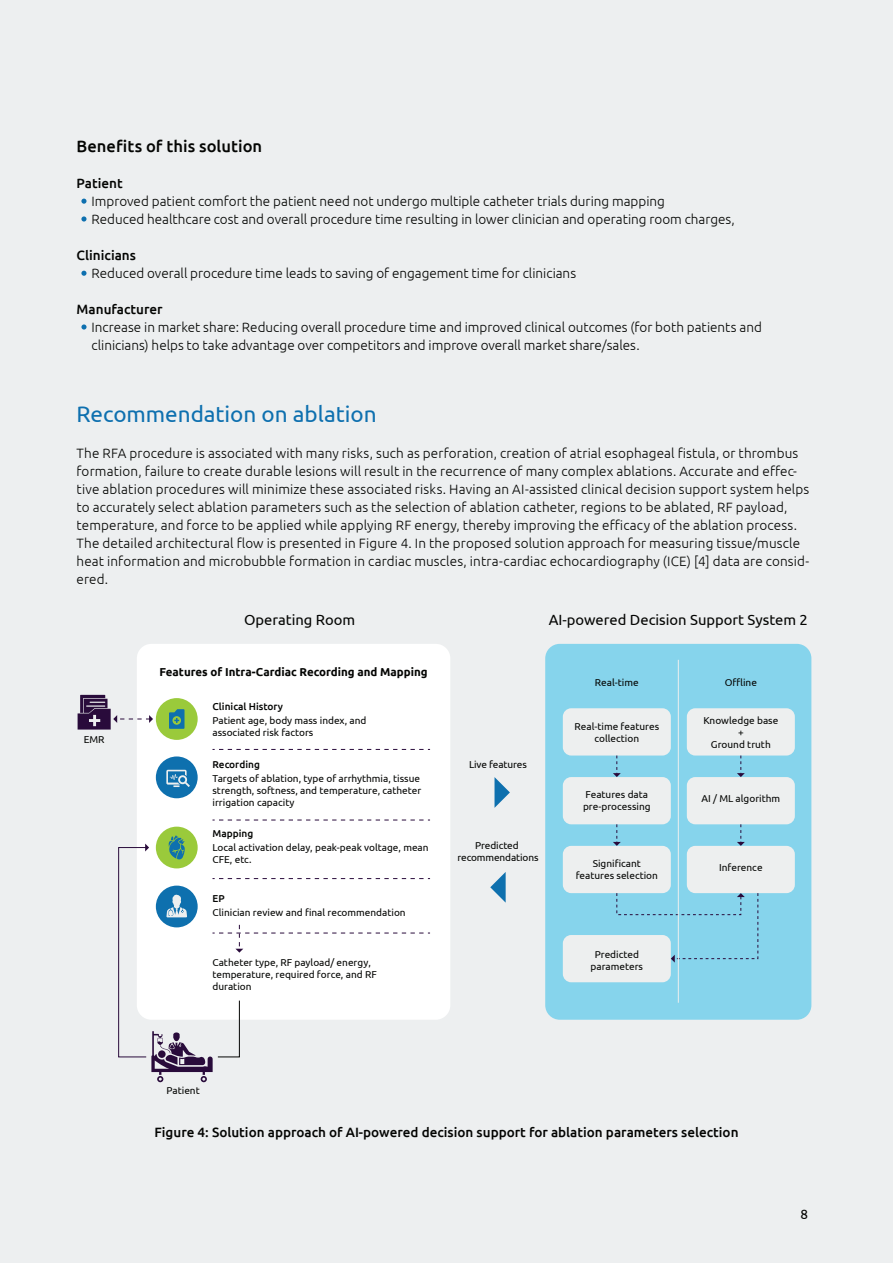
<style>
.page{position:relative;width:893px;height:1263px;background:#edeff0}
.page>*{position:absolute;margin:0;border:0;box-sizing:border-box;transform-origin:0 0}
.t1{font:22.5px "Ubuntu";color:#0e70af}
.t2{font:500 16.5px "Ubuntu";letter-spacing:.005em;color:#040503}
.t3{font:14.7px "Ubuntu";color:#040503}
.t4{font:300 13.5px/18px "Ubuntu";letter-spacing:.01em;color:#040503}
.t5{font:500 13.5px "Ubuntu";color:#040503}
.t6{font:13.5px "Ubuntu";color:#040503}
.t7{font:700 11.55px "Ubuntu";color:#040503}
.t8{font:10.05px/12px "Ubuntu";color:#040503;text-align:center}
.t9{font:500 10.05px "Ubuntu";color:#040503}
</style>
<div class="page">
<div style="left:137px;top:644px;width:313px;height:376px;background:#fff;border-radius:15px"></div>
<div style="left:545px;top:644px;width:266px;height:376px;background:#86d4ec;border-radius:15px"></div>
<div style="left:687px;top:708px;width:108px;height:47px;background:#edefef;border-radius:8px"></div>
<div style="left:563px;top:708px;width:108px;height:47px;background:#edefef;border-radius:8px"></div>
<div style="left:563px;top:777px;width:108px;height:47px;background:#edefef;border-radius:8px"></div>
<div style="left:687px;top:777px;width:108px;height:47px;background:#edefef;border-radius:8px"></div>
<div style="left:563px;top:846px;width:108px;height:47px;background:#edefef;border-radius:8px"></div>
<div style="left:687px;top:846px;width:108px;height:47px;background:#edefef;border-radius:8px"></div>
<div style="left:563px;top:935px;width:108px;height:47px;background:#edefef;border-radius:8px"></div>
<div style="left:156px;top:698px;width:42px;height:42px;background:#9aca3b;border-radius:50%"></div>
<div style="left:156px;top:756px;width:42px;height:42px;background:#0e70ae;border-radius:50%"></div>
<div style="left:156px;top:827px;width:42px;height:41px;background:#9aca3b;border-radius:50%"></div>
<div style="left:156px;top:886px;width:42px;height:41px;background:#0e70ae;border-radius:50%"></div>
<svg style="left:212px;top:749px;width:218px;height:1px"></svg>
<svg style="left:212px;top:820px;width:218px;height:1px"></svg>
<svg style="left:212px;top:878px;width:218px;height:1px"></svg>
<svg style="left:494px;top:777px;width:16px;height:31px"></svg>
<svg style="left:490px;top:872px;width:16px;height:31px"></svg>
<div style="left:118px;top:847px;width:29px;height:210px;border:1px solid #290b3b"></div>
<svg style="left:151px;top:1000px;width:89px;height:82px"></svg>
<svg style="left:169px;top:709px;width:15px;height:20px"></svg>
<svg style="left:166px;top:894px;width:21px;height:23px"></svg>
<svg style="left:212px;top:925px;width:218px;height:28px"></svg>
<svg style="left:145px;top:843px;width:4px;height:8px"></svg>
<svg style="left:78px;top:695px;width:75px;height:34px"></svg>
<svg style="left:613px;top:755px;width:8px;height:22px"></svg>
<svg style="left:613px;top:824px;width:8px;height:22px"></svg>
<svg style="left:737px;top:824px;width:8px;height:22px"></svg>
<svg style="left:616px;top:892px;width:143px;height:70px"></svg>
<svg style="left:737px;top:755px;width:8px;height:22px"></svg>
<svg style="left:166px;top:770px;width:24px;height:17px"></svg>
<svg style="left:168px;top:836px;width:17px;height:23px"></svg>
<hr style="left:678px;top:660px;width:1px;height:343px;background:#edefef">
<svg style="left:81px;top:199px;width:6px;height:5px"></svg>
<svg style="left:81px;top:216px;width:6px;height:6px"></svg>
<svg style="left:81px;top:271px;width:6px;height:5px"></svg>
<svg style="left:81px;top:324px;width:6px;height:6px"></svg>
<p class="t2" style="left:77px;top:136px;width:187px">Benefits of this solution</p>
<p class="t5" style="left:77px;top:175px;width:48px">Patient</p>
<p class="t4" style="left:92px;top:192px;width:645px">Improved patient comfort the patient need not undergo multiple catheter trials during mapping<br>Reduced healthcare cost and overall procedure time resulting in lower clinician and operating room charges,</p>
<p class="t5" style="left:77px;top:247px;width:61px">Clinicians</p>
<p class="t4" style="left:92px;top:264px;width:486px">Reduced overall procedure time leads to saving of engagement time for clinicians</p>
<p class="t5" style="left:77px;top:301px;width:88px">Manufacturer</p>
<p class="t4" style="left:92px;top:318px;width:672px">Increase in market share: Reducing overall procedure time and improved clinical outcomes (for both patients and clinicians) helps to take advantage over competitors and improve overall market share/sales.</p>
<h1 class="t1" style="left:77px;top:400px;width:302px">Recommendation on ablation</h1>
<p class="t4" style="left:77px;top:444px;width:734px">The RFA procedure is associated with many risks, such as perforation, creation of atrial esophageal fistula, or thrombus formation, failure to create durable lesions will result in the recurrence of many complex ablations. Accurate and effec&shy;tive ablation procedures will minimize these associated risks. Having an AI-assisted clinical decision support system helps to accurately select ablation parameters such as the selection of ablation catheter, regions to be ablated, RF payload, temperature, and force to be applied while applying RF energy, thereby improving the efficacy of the ablation process.<br>The detailed architectural flow is presented in Figure 4. In the proposed solution approach for measuring tissue/muscle heat information and microbubble formation in cardiac muscles, intra-cardiac echocardiography (ICE) [4] data are consid&shy;ered.</p>
<p class="t3" style="left:244px;top:611px;width:113px">Operating Room</p>
<p class="t7" style="left:159px;top:665px;width:270px">Features of Intra-Cardiac Recording and Mapping</p>
<p class="t8" style="left:595px;top:676px;width:45px">Real-time</p>
<p class="t8" style="left:725px;top:676px;width:34px">Offline</p>
<p class="t3" style="left:549px;top:611px;width:261px">AI-powered Decision Support System 2</p>
<p class="t8" style="left:84px;top:733px;width:22px">EMR</p>
<p class="t9" style="left:212px;top:700px;width:72px">Clinical History</p>
<p class="t8" style="left:212px;top:714px;width:156px;text-align:left">Patient age, body mass index, and associated risk factors</p>
<p class="t8" style="left:574px;top:720px;width:86px">Real-time features collection</p>
<p class="t8" style="left:703px;top:714px;width:77px">Knowledge base +<br>Ground truth</p>
<p class="t9" style="left:212px;top:758px;width:49px">Recording</p>
<p class="t8" style="left:212px;top:772px;width:210px;text-align:justify">Targets of ablation, type of arrhythmia, tissue strength, softness, and temperature, catheter irrigation capacity</p>
<p class="t9" style="left:212px;top:827px;width:42px">Mapping</p>
<p class="t8" style="left:212px;top:841px;width:218px;text-align:left">Local activation delay, peak-peak voltage, mean<br>CFE, etc.</p>
<p class="t9" style="left:212px;top:892px;width:14px">EP</p>
<p class="t8" style="left:212px;top:906px;width:195px">Clinician review and final recommendation</p>
<p class="t8" style="left:212px;top:956px;width:166px;text-align:left">Catheter type, RF payload/ energy, temperature, required force, and RF duration</p>
<p class="t8" style="left:469px;top:758px;width:59px">Live features</p>
<p class="t8" style="left:457px;top:839px;width:83px">Predicted recommendations</p>
<p class="t8" style="left:583px;top:788px;width:69px;text-align:left">Features data pre-processing</p>
<p class="t8" style="left:701px;top:792px;width:80px">AI / ML algorithm</p>
<p class="t8" style="left:576px;top:857px;width:84px">Significant features selection</p>
<p class="t8" style="left:591px;top:948px;width:54px">Predicted parameters</p>
<p class="t8" style="left:719px;top:861px;width:45px">Inference</p>
<p class="t8" style="left:167px;top:1084px;width:35px">Patient</p>
<p class="t5" style="left:154px;top:1123px;width:586px">Figure 4: Solution approach of AI-powered decision support for ablation parameters selection</p>
<p class="t6" style="left:800px;top:1206px;width:9px">8</p>
</div>
